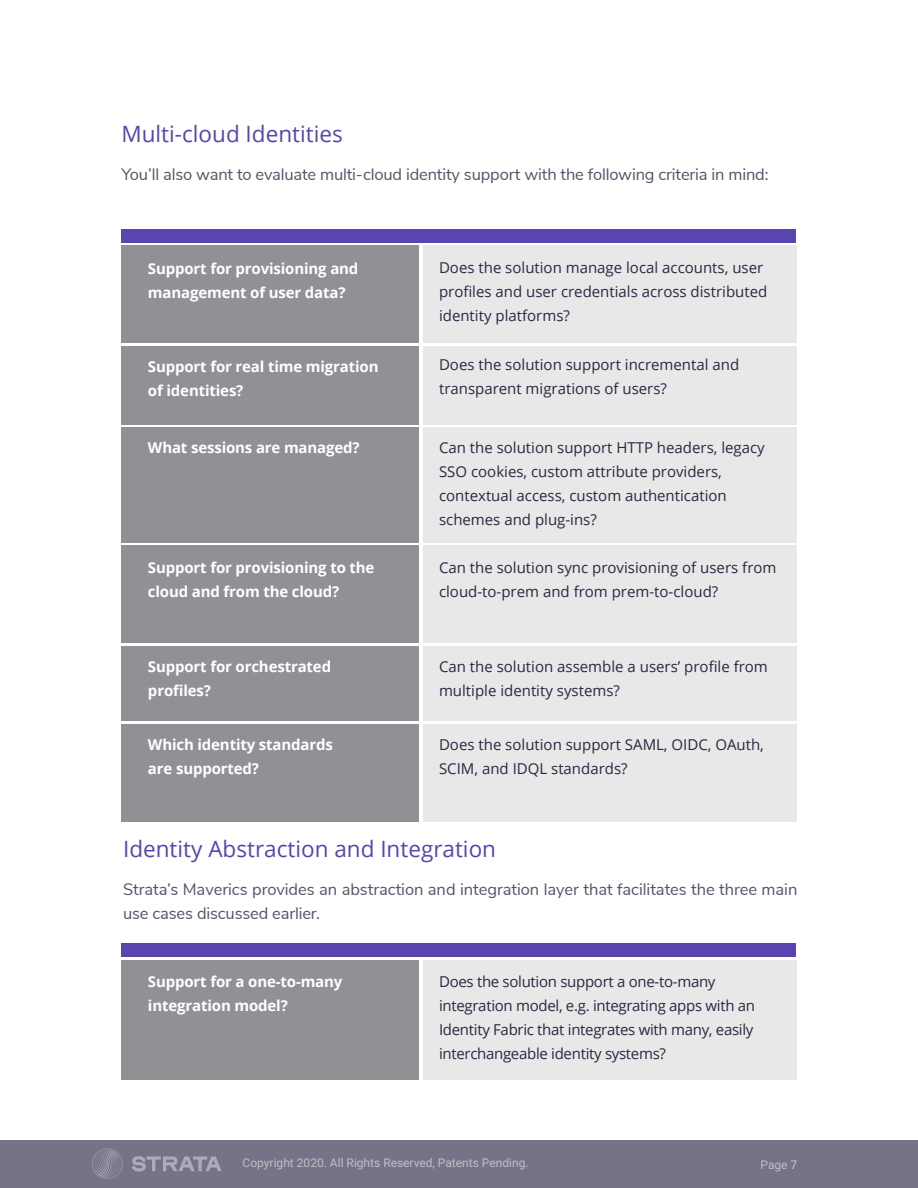
<style>
.page{position:relative;width:918px;height:1188px;background:#fff}
.page>*{position:absolute;margin:0;border:0;box-sizing:border-box;transform-origin:0 0}
.t1{font:22.5px "Open Sans";color:#5944b0}
.Paragraph_Style_1_1{font:16.5px/24px "Nunito Sans";letter-spacing:-.01em;color:#525567}
.Paragraph_Style_1_1-2{font:15px/24px "Open Sans";color:#272a41}
.Paragraph_Style_1_1-3{font:700 15px/24px "Open Sans";letter-spacing:-.01em;color:#fff}
.Paragraph_Style_1_1-4{font:15px/24px "Open Sans";letter-spacing:-.02em;color:#272a41}
.t2{font:12px "Roboto";color:#bebfc6}
.s1{color:#c5c8ce}
</style>
<div class="page">
<div style="left:0;top:1141px;width:918px;height:47px;background:#777288"></div>
<svg style="left:132px;top:1156px;width:90px;height:15px"></svg>
<svg style="left:92px;top:1149px;width:31px;height:30px"></svg>
<div style="left:122px;top:246px;width:297px;height:97px;background:#8f9194"></div>
<div style="left:122px;top:427px;width:297px;height:115px;background:#8f9194"></div>
<div style="left:122px;top:546px;width:297px;height:97px;background:#8f9194"></div>
<div style="left:122px;top:647px;width:297px;height:74px;background:#8f9194"></div>
<div style="left:122px;top:725px;width:297px;height:97px;background:#8f9194"></div>
<div style="left:122px;top:346px;width:297px;height:78px;background:#8f9194"></div>
<div style="left:423px;top:246px;width:373px;height:97px;background:#e7e8e7"></div>
<div style="left:423px;top:427px;width:373px;height:115px;background:#e7e8e7"></div>
<div style="left:423px;top:546px;width:373px;height:97px;background:#e7e8e7"></div>
<div style="left:423px;top:647px;width:373px;height:74px;background:#e7e8e7"></div>
<div style="left:423px;top:725px;width:373px;height:97px;background:#e7e8e7"></div>
<div style="left:423px;top:346px;width:373px;height:78px;background:#e7e8e7"></div>
<div style="left:122px;top:229px;width:674px;height:13px;background:#5944b0"></div>
<div style="left:122px;top:960px;width:297px;height:120px;background:#8f9194"></div>
<div style="left:423px;top:960px;width:373px;height:120px;background:#e7e8e7"></div>
<div style="left:122px;top:943px;width:674px;height:14px;background:#5944b0"></div>
<h3 class="t1" style="left:122px;top:119px;width:223px">Multi-cloud Identities</h3>
<p class="Paragraph_Style_1_1" style="left:122px;top:161px;width:648px">You’ll also want to evaluate multi-cloud identity support with the following criteria in mind:</p>
<p class="Paragraph_Style_1_1-3" style="left:148px;top:256px;width:212px">Support for provisioning and management of user data?</p>
<p class="Paragraph_Style_1_1-2" style="left:439px;top:255px;width:330px">Does the solution manage local accounts, user profiles and user credentials across distributed identity platforms?</p>
<p class="Paragraph_Style_1_1-3" style="left:148px;top:355px;width:232px">Support for real time migration of identities?</p>
<p class="Paragraph_Style_1_1-2" style="left:439px;top:352px;width:302px">Does the solution support incremental and transparent migrations of users?</p>
<p class="Paragraph_Style_1_1-3" style="left:148px;top:435px;width:213px">What sessions are managed?</p>
<p class="Paragraph_Style_1_1-3" style="left:148px;top:555px;width:228px">Support for provisioning to the cloud and from the cloud?</p>
<p class="Paragraph_Style_1_1-2" style="left:439px;top:435px;width:327px">Can the solution support HTTP headers, legacy SSO cookies, custom attribute providers, contextual access, custom authentication schemes and plug-ins?</p>
<p class="Paragraph_Style_1_1-2" style="left:439px;top:555px;width:339px">Can the solution sync provisioning of users from cloud-to-prem and from prem-to-cloud?</p>
<p class="Paragraph_Style_1_1-3" style="left:148px;top:654px;width:185px">Support for orchestrated profiles?</p>
<p class="Paragraph_Style_1_1-3" style="left:148px;top:732px;width:186px">Which identity standards are supported?</p>
<p class="Paragraph_Style_1_1-2" style="left:439px;top:654px;width:330px">Can the solution assemble a users’ profile from multiple identity systems?</p>
<p class="Paragraph_Style_1_1-2" style="left:439px;top:732px;width:326px">Does the solution support SAML, OIDC, OAuth,<br>SCIM, and IDQL standards?</p>
<h3 class="t1" style="left:123px;top:833px;width:374px">Identity Abstraction and Integration</h3>
<p class="Paragraph_Style_1_1" style="left:123px;top:876px;width:676px">Strata’s Maverics provides an abstraction and integration layer that facilitates the three main use cases discussed earlier.</p>
<p class="Paragraph_Style_1_1-3" style="left:148px;top:969px;width:196px">Support for a one-to-many integration model?</p>
<p class="Paragraph_Style_1_1-4" style="left:439px;top:969px;width:318px">Does the solution support a one-to-many integration model, e.g. integrating apps with an Identity Fabric that integrates with many, easily interchangeable identity systems?</p>
<p class="t2" style="left:243px;top:1154px;width:287px">Copyright 2020. All Rights Reserved, Patents Pending.</p>
<p class="t2" style="left:761px;top:1157px;width:38px">Page <span class="s1">7</span></p>
</div>
